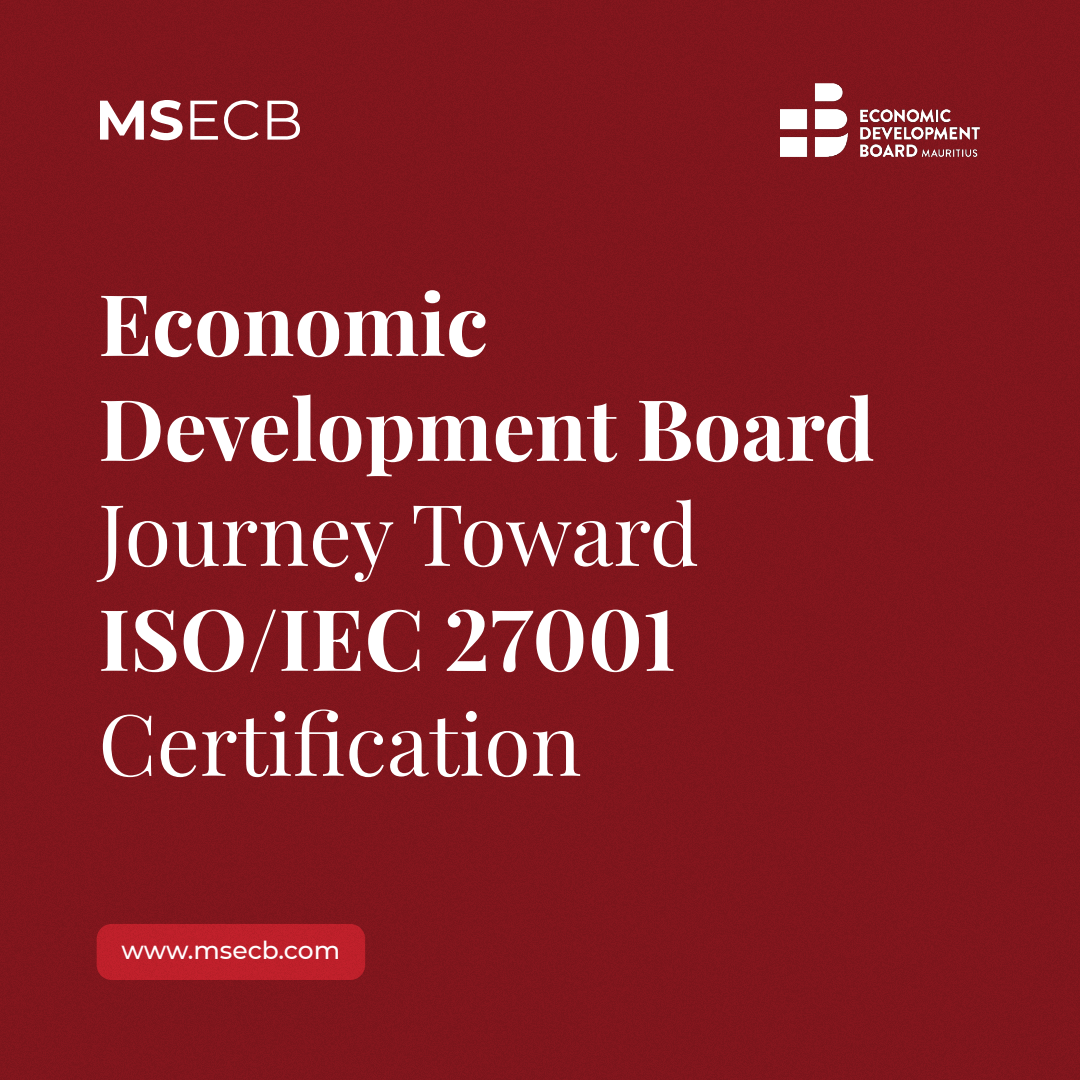
<style>
.page{position:relative;width:1080px;height:1080px;background:#80161d}
.page>*{position:absolute;margin:0;border:0;box-sizing:border-box;transform-origin:0 0}
.t1{font:700 85px/105px "Playfair Display";color:#fff}
.t2{font:85px "Playfair Display";color:#fff}
.t3{font:500 25px "Montserrat";letter-spacing:-.005em;color:#fff}
</style>
<div class="page">
<svg style="left:100px;top:101px;width:44px;height:39px"></svg>
<svg style="left:150px;top:100px;width:33px;height:40px"></svg>
<svg style="left:190px;top:100px;width:69px;height:40px"></svg>
<svg style="left:267px;top:100px;width:33px;height:40px"></svg>
<div style="left:97px;top:924px;width:268px;height:56px;background:#bf202b;border-radius:15px"></div>
<img style="left:780px;top:84px;width:200px;height:72px">
<p class="t1" style="left:98px;top:265px;width:778px">Economic<br>Development Board</p>
<p class="t2" style="left:98px;top:467px;width:602px">Journey Toward</p>
<p class="t1" style="left:98px;top:579px;width:579px">ISO/IEC 27001</p>
<p class="t2" style="left:98px;top:677px;width:485px">Certification</p>
<p class="t3" style="left:122px;top:933px;width:220px">www.msecb.com</p>
</div>
